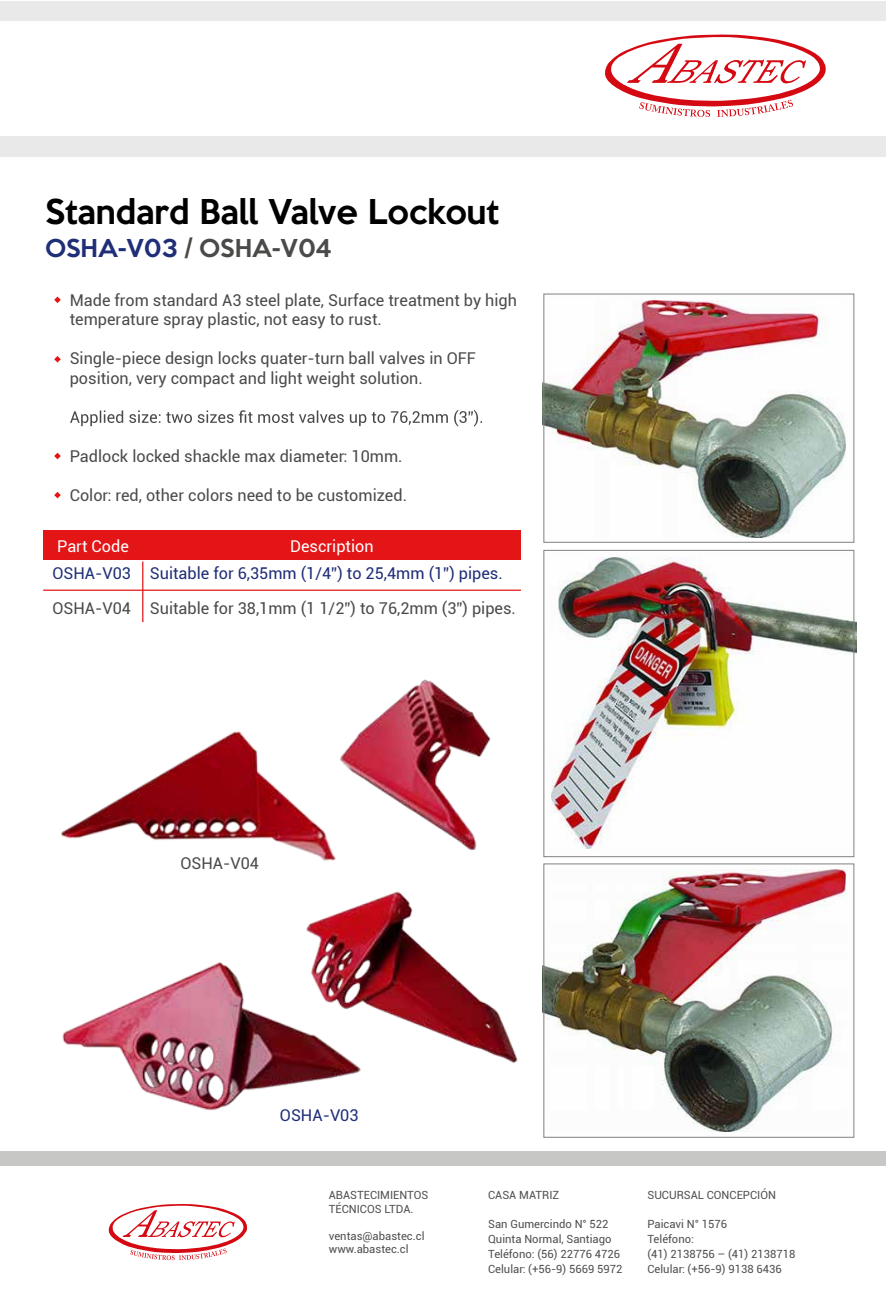
<style>
.page{position:relative;width:886px;height:1294px;background:#fff}
.page>*{position:absolute;margin:0;border:0;box-sizing:border-box;transform-origin:0 0}
.t1{font:500 31.25px "Keep Calm";color:#000}
.t2{font:500 22.5px "Keep Calm";color:#4a4a49}
.t3{font:16.25px/19.5px "Roboto";color:#4a4a49}
.t4{font:16.25px "Roboto";color:#1f2e77}
.t5{font:16.25px "Roboto";color:#fff}
.t6{font:11.25px/15px "Roboto";color:#504f4f}
.s1{color:#1f2e77}
</style>
<div class="page">
<div style="left:0;top:1px;width:886px;height:155px;background:#e9e9e9"></div>
<div style="left:0;top:21px;width:886px;height:115px;background:#fff"></div>
<div style="left:1px;top:1151px;width:885px;height:14px;background:#c7c7c6"></div>
<svg style="left:108px;top:1204px;width:140px;height:56px"></svg>
<svg style="left:605px;top:34px;width:221px;height:83px"></svg>
<svg style="left:70px;top:410px;width:412px;height:16px"></svg>
<svg style="left:54px;top:356px;width:7px;height:6px"></svg>
<svg style="left:54px;top:296px;width:7px;height:7px"></svg>
<svg style="left:54px;top:452px;width:7px;height:7px"></svg>
<svg style="left:54px;top:492px;width:7px;height:6px"></svg>
<div style="left:43px;top:531px;width:100px;height:29px;background:#e41517"></div>
<div style="left:143px;top:531px;width:378px;height:29px;background:#e41517"></div>
<hr style="left:43px;top:589px;width:478px;height:2px;background:#e41517">
<hr style="left:142px;top:561px;width:1px;height:61px;background:#e41517">
<img style="left:61px;top:679px;width:456px;height:432px">
<img style="left:551px;top:558px;width:305px;height:290px">
<div style="left:543px;top:550px;width:311px;height:307px;border:1px solid #818183"></div>
<img style="left:542px;top:300px;width:303px;height:237px">
<div style="left:543px;top:293px;width:311px;height:249px;border:1px solid #818183"></div>
<img style="left:542px;top:869px;width:304px;height:262px">
<div style="left:543px;top:863px;width:311px;height:274px;border:1px solid #818183"></div>
<h1 class="t1" style="left:45px;top:184px;width:456px">Standard Ball Valve Lockout</h1>
<h2 class="t2" style="left:45px;top:228px;width:288px"><span class="s1">OSHA-V03</span> / OSHA-V04</h2>
<p class="t3" style="left:70px;top:289px;width:449px">Made from standard A3 steel plate, Surface treatment by high temperature spray plastic, not easy to rust.</p>
<p class="t3" style="left:70px;top:348px;width:407px">Single-piece design locks quater-turn ball valves in OFF position, very compact and light weight solution.</p>
<p class="t3" style="left:70px;top:445px;width:334px">Padlock locked shackle max diameter: 10mm.</p>
<p class="t3" style="left:70px;top:484px;width:339px">Color: red, other colors need to be customized.</p>
<p class="t5" style="left:57px;top:534px;width:73px">Part Code</p>
<p class="t4" style="left:52px;top:562px;width:80px">OSHA-V03</p>
<p class="t3" style="left:52px;top:598px;width:80px">OSHA-V04</p>
<p class="t5" style="left:290px;top:534px;width:85px">Description</p>
<p class="t4" style="left:150px;top:562px;width:354px">Suitable for 6,35mm (1/4”) to 25,4mm (1”) pipes.</p>
<p class="t3" style="left:150px;top:598px;width:368px">Suitable for 38,1mm (1 1/2”) to 76,2mm (3”) pipes.</p>
<p class="t3" style="left:180px;top:853px;width:80px">OSHA-V04</p>
<p class="t4" style="left:280px;top:1103px;width:80px">OSHA-V03</p>
<p class="t6" style="left:329px;top:1188px;width:101px;line-height:13.5px">ABASTECIMIENTOS<br>TÉCNICOS LTDA.</p>
<p class="t6" style="left:329px;top:1228px;width:97px;line-height:13.5px">ventas@abastec.cl www.abastec.cl</p>
<p class="t6" style="left:488px;top:1187px;width:73px">CASA MATRIZ</p>
<p class="t6" style="left:488px;top:1215px;width:136px">San Gumercindo N° 522<br>Quinta Normal, Santiago<br>Teléfono: (56) 22776 4726<br>Celular: (+56-9) 5669 5972</p>
<p class="t6" style="left:647px;top:1187px;width:130px">SUCURSAL CONCEPCIÓN</p>
<p class="t6" style="left:647px;top:1215px;width:149px">Paicavi N° 1576<br>Teléfono:<br>(41) 2138756 – (41) 2138718<br>Celular: (+56-9) 9138 6436</p>
</div>
